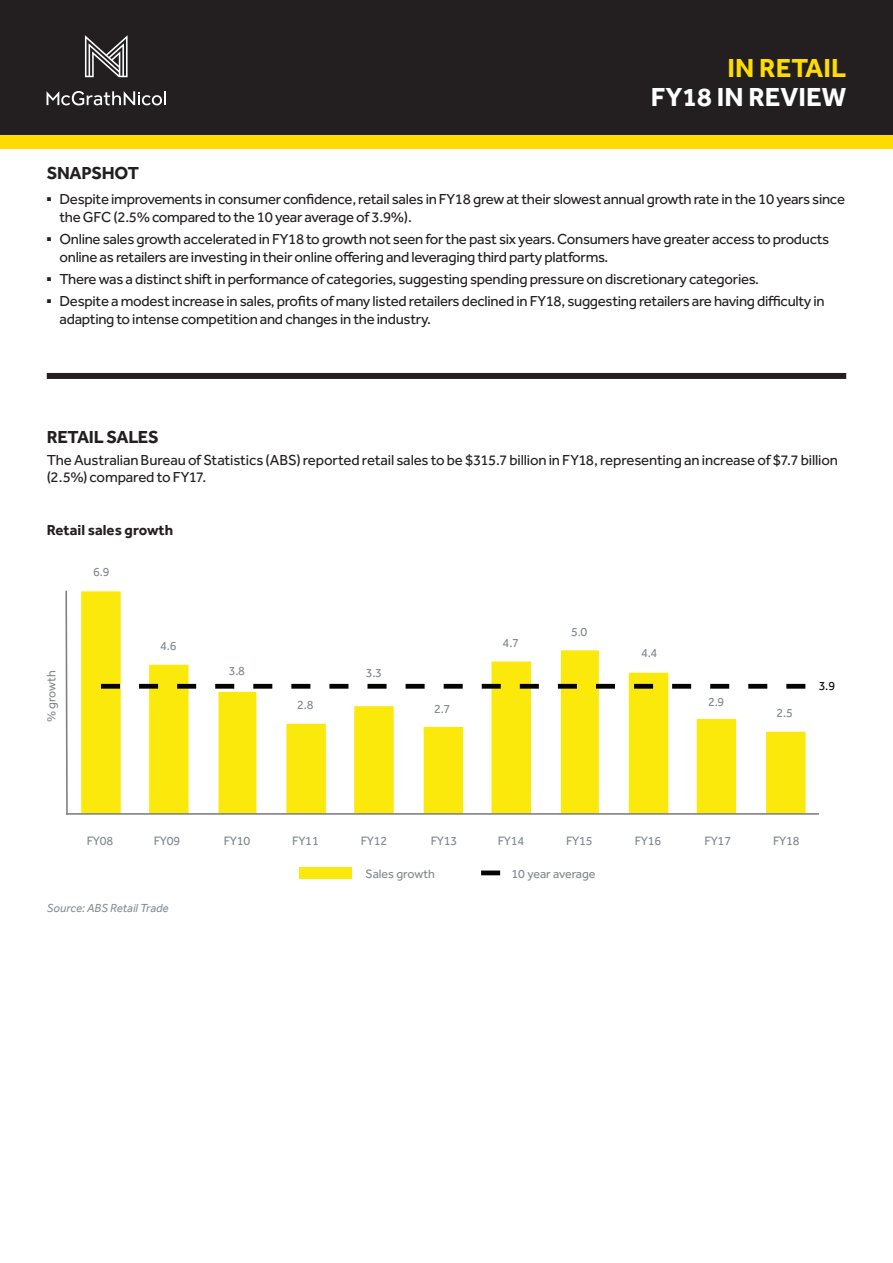
<style>
.page{position:relative;width:893px;height:1263px;background:#fff}
.page>*{position:absolute;margin:0;border:0;box-sizing:border-box;transform-origin:0 0}
.t1{font:700 27px "Effra";color:#fff}
.t2{font:700 27px "Effra";color:#ffdc01}
.t3{font:700 18px "Effra";letter-spacing:-.02em;color:#231f20}
.t4{font:15px/18px "Effra";letter-spacing:-.02em;color:#231f20}
.t5{font:700 15px "Effra";color:#231f20}
.t6{font:12.6px "Effra";letter-spacing:-.015em;color:#7f888e}
.t7{font:12.6px "Effra";color:#040503}
.t8{font:italic 12px "Effra";color:#828f96}
</style>
<div class="page">
<div style="left:0;top:0;width:893px;height:135px;background:#231f20"></div>
<svg style="left:47px;top:91px;width:119px;height:14px"></svg>
<svg style="left:85px;top:35px;width:43px;height:42px"></svg>
<div style="left:0;top:135px;width:893px;height:13px;background:#ffdc01"></div>
<div style="left:47px;top:373px;width:799px;height:6px;background:#231f20"></div>
<svg style="left:81px;top:591px;width:724px;height:222px"></svg>
<hr style="left:66px;top:813px;width:753px;height:2px;background:#7f807f">
<svg style="left:101px;top:684px;width:705px;height:5px"></svg>
<div style="left:300px;top:867px;width:52px;height:11px;background:#fae90b"></div>
<svg style="left:481px;top:870px;width:20px;height:5px"></svg>
<svg style="left:65px;top:590px;width:4px;height:225px"></svg>
<h1 class="t2" style="left:728px;top:52px;width:120px">IN RETAIL</h1>
<h1 class="t1" style="left:651px;top:80px;width:197px">FY18 IN REVIEW</h1>
<p class="t3" style="left:47px;top:162px;width:94px">SNAPSHOT</p>
<p class="t4" style="left:60px;top:189px;width:787px">Despite improvements in consumer confidence, retail sales in FY18 grew at their slowest annual growth rate in the 10 years since the GFC (2.5% compared to the 10 year average of 3.9%).</p>
<p class="t4" style="left:60px;top:230px;width:771px">Online sales growth accelerated in FY18 to growth not seen for the past six years. Consumers have greater access to products online as retailers are investing in their online offering and leveraging third party platforms.</p>
<p class="t4" style="left:60px;top:268px;width:766px;line-height:22.2px">There was a distinct shift in performance of categories, suggesting spending pressure on discretionary categories.<br>Despite a modest increase in sales, profits of many listed retailers declined in FY18, suggesting retailers are having difficulty in</p>
<p class="t4" style="left:60px;top:310px;width:373px">adapting to intense competition and changes in the industry.</p>
<p class="t3" style="left:47px;top:426px;width:114px">RETAIL SALES</p>
<p class="t4" style="left:47px;top:452px;width:793px;line-height:16.5px">The Australian Bureau of Statistics (ABS) reported retail sales to be $315.7 billion in FY18, representing an increase of $7.7 billion (2.5%) compared to FY17.</p>
<p class="t5" style="left:47px;top:521px;width:128px">Retail sales growth</p>
<p class="t6" style="left:93px;top:564px;width:18px">6.9</p>
<p class="t6" style="left:44px;top:722px;width:53px;rotate:-90deg">% growth</p>
<p class="t6" style="left:160px;top:639px;width:18px">4.6</p>
<p class="t6" style="left:229px;top:664px;width:18px">3.8</p>
<p class="t6" style="left:297px;top:697px;width:18px">2.8</p>
<p class="t6" style="left:366px;top:665px;width:18px">3.3</p>
<p class="t6" style="left:434px;top:701px;width:18px">2.7</p>
<p class="t6" style="left:503px;top:636px;width:18px">4.7</p>
<p class="t6" style="left:571px;top:624px;width:18px">5.0</p>
<p class="t6" style="left:641px;top:646px;width:18px">4.4</p>
<p class="t6" style="left:708px;top:694px;width:18px">2.9</p>
<p class="t6" style="left:776px;top:705px;width:18px">2.5</p>
<p class="t7" style="left:819px;top:679px;width:18px">3.9</p>
<p class="t6" style="left:87px;top:834px;width:28px">FY08</p>
<p class="t6" style="left:154px;top:834px;width:28px">FY09</p>
<p class="t6" style="left:224px;top:834px;width:28px">FY10</p>
<p class="t6" style="left:292px;top:834px;width:28px">FY11</p>
<p class="t6" style="left:361px;top:834px;width:28px">FY12</p>
<p class="t6" style="left:431px;top:834px;width:28px">FY13</p>
<p class="t6" style="left:498px;top:834px;width:28px">FY14</p>
<p class="t6" style="left:566px;top:834px;width:28px">FY15</p>
<p class="t6" style="left:635px;top:834px;width:28px">FY16</p>
<p class="t6" style="left:705px;top:834px;width:28px">FY17</p>
<p class="t6" style="left:773px;top:834px;width:28px">FY18</p>
<p class="t6" style="left:365px;top:866px;width:71px">Sales growth</p>
<p class="t6" style="left:511px;top:866px;width:86px">10 year average</p>
<p class="t8" style="left:47px;top:901px;width:123px">Source: ABS Retail Trade</p>
</div>
